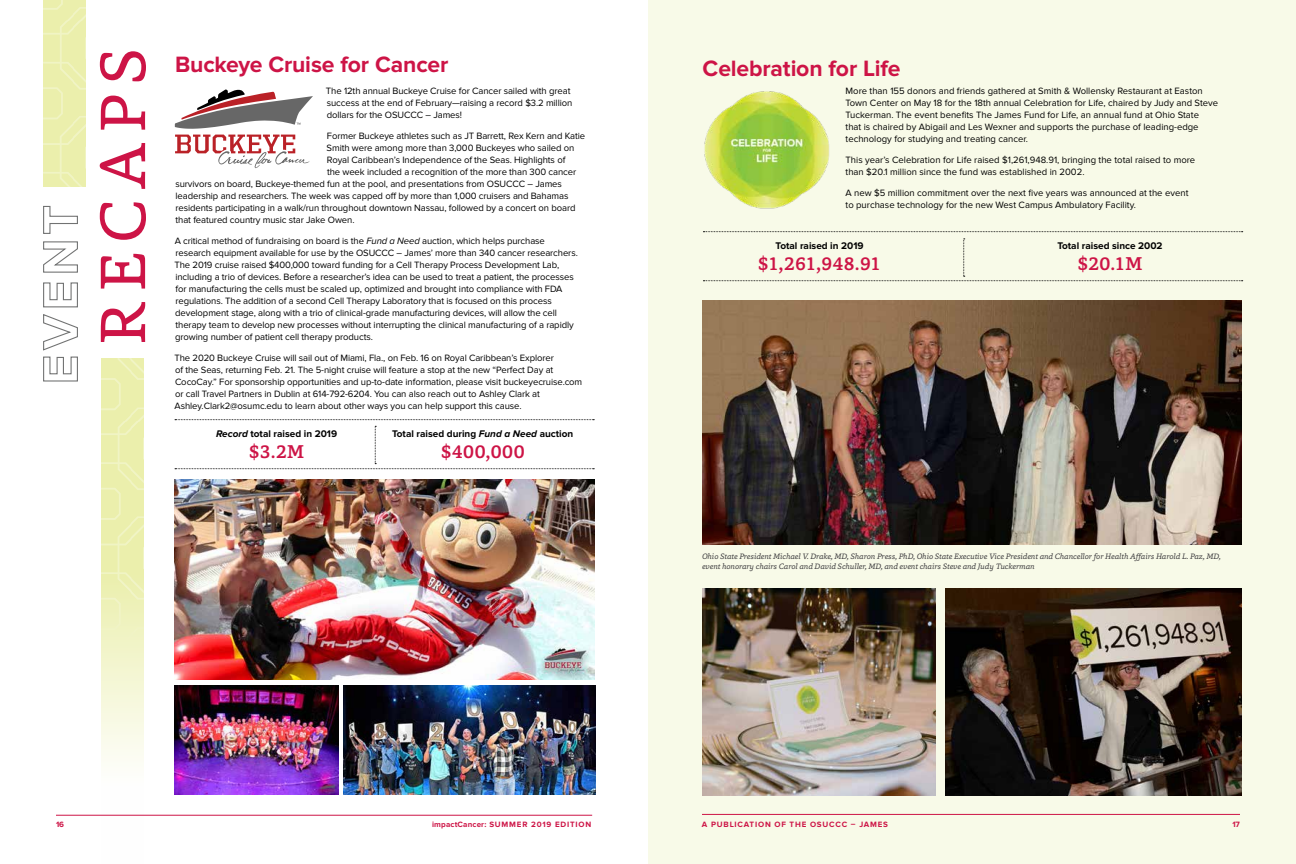
<style>
.page{position:relative;width:1296px;height:864px;background:#fff}
.page>*{position:absolute;margin:0;border:0;box-sizing:border-box;transform-origin:0 0}
.t1{font:65.5px "Capita";letter-spacing:.145em;color:#cd1446}
.t2{font:700 23px "Proxima Nova";letter-spacing:-.005em;color:#cd1446}
.t3{font:500 19px "Capita";letter-spacing:.015em;color:#cd1446}
.t4{font:700 10px "Proxima Nova";color:#000}
.t5{font:9.5px/12px "Proxima Nova";letter-spacing:-.01em;color:#000}
.t6{font:italic 8px/9.6px "Capita";letter-spacing:-.01em;color:#414042}
.t7{font:700 8px "Proxima Nova";letter-spacing:.1em;color:#cd1446}
.s1{font-style:italic}
</style>
<div class="page">
<div style="left:648px;top:0;width:648px;height:864px;background:#f8fae8"></div>
<svg style="left:43px;top:282px;width:35px;height:100px"></svg>
<svg style="left:43px;top:241px;width:35px;height:32px"></svg>
<svg style="left:43px;top:205px;width:35px;height:29px"></svg>
<svg style="left:101px;top:647px;width:42px;height:168px"></svg>
<svg style="left:101px;top:358px;width:43px;height:289px"></svg>
<svg style="left:43px;top:0;width:43px;height:186px"></svg>
<svg style="left:175px;top:135px;width:135px;height:33px"></svg>
<svg style="left:175px;top:90px;width:138px;height:39px"></svg>
<img style="left:175px;top:686px;width:164px;height:109px">
<img style="left:344px;top:686px;width:251px;height:109px">
<img style="left:175px;top:479px;width:420px;height:201px">
<img style="left:703px;top:588px;width:233px;height:207px">
<img style="left:945px;top:588px;width:297px;height:207px">
<img style="left:704px;top:91px;width:125px;height:118px">
<svg style="left:175px;top:419px;width:419px;height:1px"></svg>
<svg style="left:175px;top:426px;width:419px;height:43px"></svg>
<svg style="left:703px;top:231px;width:540px;height:1px"></svg>
<svg style="left:703px;top:239px;width:540px;height:42px"></svg>
<img style="left:702px;top:301px;width:540px;height:243px">
<hr style="left:56px;top:815px;width:536px;height:1px;background:#cd1446">
<hr style="left:702px;top:814px;width:538px;height:1px;background:#cd1446">
<h1 class="t1" style="left:80px;top:344px;width:297px;rotate:-90deg">RECAPS</h1>
<h2 class="t2" style="left:175px;top:51px;width:275px">Buckeye Cruise for Cancer</h2>
<h2 class="t2" style="left:703px;top:55px;width:200px">Celebration for Life</h2>
<p class="t5" style="left:326px;top:85px;width:248px">The 12th annual Buckeye Cruise for Cancer sailed with great success at the end of February—raising a record $3.2 million dollars for the OSUCCC – James!</p>
<p class="t5" style="left:327px;top:130px;width:260px">Former Buckeye athletes such as JT Barrett, Rex Kern and Katie</p>
<p class="t5" style="left:327px;top:142px;width:249px">Smith were among more than 3,000 Buckeyes who sailed on</p>
<p class="t5" style="left:327px;top:154px;width:240px">Royal Caribbean’s Independence of the Seas. Highlights of</p>
<p class="t5" style="left:327px;top:166px;width:251px">the week included a recognition of the more than 300 cancer</p>
<p class="t5" style="left:175px;top:178px;width:388px">survivors on board, Buckeye-themed fun at the pool, and presentations from OSUCCC – James</p>
<p class="t5" style="left:176px;top:190px;width:394px">leadership and researchers. The week was capped off by more than 1,000 cruisers and Bahamas</p>
<p class="t5" style="left:175px;top:202px;width:402px">residents participating in a walk/run throughout downtown Nassau, followed by a concert on board</p>
<p class="t5" style="left:176px;top:214px;width:181px">that featured country music star Jake Owen.</p>
<p class="t5" style="left:174px;top:235px;width:405px">A critical method of fundraising on board is the <span class="s1">Fund a Need</span> auction, which helps purchase research equipment available for use by the OSUCCC – James’ more than 340 cancer researchers.<br>The 2019 cruise raised $400,000 toward funding for a Cell Therapy Process Development Lab, including a trio of devices. Before a researcher’s idea can be used to treat a patient, the processes for manufacturing the cells must be scaled up, optimized and brought into compliance with FDA regulations. The addition of a second Cell Therapy Laboratory that is focused on this process development stage, along with a trio of clinical-grade manufacturing devices, will allow the cell therapy team to develop new processes without interrupting the clinical manufacturing of a rapidly growing number of patient cell therapy products.</p>
<p class="t5" style="left:174px;top:352px;width:409px">The 2020 Buckeye Cruise will sail out of Miami, Fla., on Feb. 16 on Royal Caribbean’s Explorer<br>of the Seas, returning Feb. 21. The 5-night cruise will feature a stop at the new “Perfect Day at CocoCay.” For sponsorship opportunities and up-to-date information, please visit buckeyecruise.com or call Travel Partners in Dublin at 614-792-6204. You can also reach out to Ashley Clark at Ashley.Clark2@osumc.edu to learn about other ways you can help support this cause.</p>
<p class="t4" style="left:216px;top:428px;width:122px"><span class="s1">Record</span> total raised in 2019</p>
<h3 class="t3" style="left:249px;top:439px;width:57px">$3.2M</h3>
<p class="t4" style="left:392px;top:428px;width:183px">Total raised during <span class="s1">Fund a Need</span> auction</p>
<h3 class="t3" style="left:441px;top:439px;width:85px">$400,000</h3>
<p class="t5" style="left:846px;top:85px;width:374px">More than 155 donors and friends gathered at Smith &amp; Wollensky Restaurant at Easton Town Center on May 18 for the 18th annual Celebration for Life, chaired by Judy and Steve Tuckerman. The event benefits The James Fund for Life, an annual fund at Ohio State<br>that is chaired by Abigail and Les Wexner and supports the purchase of leading-edge technology for studying and treating cancer.</p>
<p class="t5" style="left:846px;top:154px;width:351px">This year’s Celebration for Life raised $1,261,948.91, bringing the total raised to more than $20.1 million since the fund was established in 2002.</p>
<p class="t5" style="left:846px;top:187px;width:344px">A new $5 million commitment over the next five years was announced at the event to purchase technology for the new West Campus Ambulatory Facility.</p>
<p class="t4" style="left:776px;top:240px;width:90px">Total raised in 2019</p>
<h3 class="t3" style="left:758px;top:252px;width:125px">$1,261,948.91</h3>
<p class="t4" style="left:1057px;top:240px;width:107px">Total raised since 2002</p>
<h3 class="t3" style="left:1078px;top:252px;width:66px">$20.1M</h3>
<p class="t6" style="left:702px;top:551px;width:521px">Ohio State President Michael V. Drake, MD, Sharon Press, PhD, Ohio State Executive Vice President and Chancellor for Health Affairs Harold L. Paz, MD, event honorary chairs Carol and David Schuller, MD, and event chairs Steve and Judy Tuckerman</p>
<p class="t7" style="left:56px;top:820px;width:10px">16</p>
<p class="t7" style="left:432px;top:820px;width:161px">impactCancer: SUMMER 2019 EDITION</p>
<p class="t7" style="left:702px;top:820px;width:187px">A PUBLICATION OF THE OSUCCC – JAMES</p>
<p class="t7" style="left:1232px;top:820px;width:9px">17</p>
</div>
